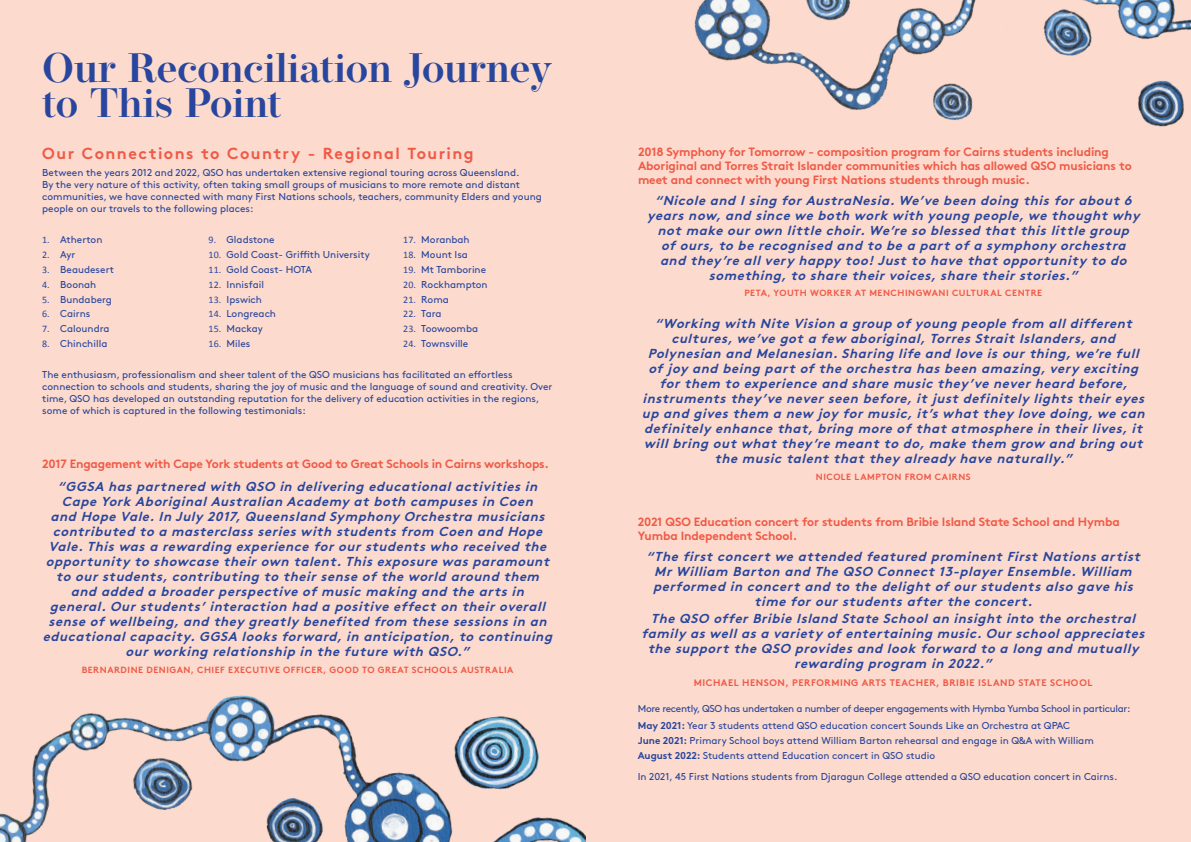
<style>
.page{position:relative;width:1191px;height:842px;background:#fff}
.page>*{position:absolute;margin:0;border:0;box-sizing:border-box;transform-origin:0 0}
.Headers__page{font:600 41px/35px "Operetta 12";color:#28469d}
.Sub_Head{font:700 16px "Brown";letter-spacing:.09em;color:#f05946}
.Copy{font:italic 700 13px/15px "Brown";color:#28469d;text-align:center}
.t1{font:700 12px/14px "Brown";letter-spacing:-.01em;color:#f05946}
.t2{font:10px/12px "Brown";color:#28469d}
.t3{font:10px "Brown";letter-spacing:-.03em;color:#28469d}
.Copy-2{font:700 9.5px "Brown";letter-spacing:.055em;color:#f05946}
.Copy-3{font:700 9px "Brown";letter-spacing:.055em;color:#f05946}
.s1{font-family:"Calibri"}
.s2{font-weight:700}
</style>
<div class="page">
<div style="left:0;top:0;width:604px;height:842px;background:#fcdacd"></div>
<img style="left:0;top:695px;width:586px;height:147px">
<div style="left:587px;top:0;width:604px;height:842px;background:#fcdacd"></div>
<img style="left:694px;top:0;width:497px;height:127px">
<p class="Headers__page" style="left:42px;top:51px;width:512px">Our Reconciliation Journey to This Point</p>
<p class="Sub_Head" style="left:42px;top:140px;width:433px">Our Connections to Country - Regional Touring</p>
<p class="t2" style="left:42px;top:166px;width:501px">Between the years 2012 and 2022, QSO has undertaken extensive regional touring across Queensland.<br>By the very nature of this activity, often taking small groups of musicians to more remote and distant communities, we have connected with many First Nations schools, teachers, community Elders and young people on our travels to the following places:</p>
<p class="t2" style="left:42px;top:233px;width:62px"><span class="s1">1.</span> Atherton</p>
<p class="t2" style="left:42px;top:248px;width:35px"><span class="s1">2.</span> Ayr</p>
<p class="t2" style="left:42px;top:263px;width:73px"><span class="s1">3.</span> Beaudesert</p>
<p class="t2" style="left:42px;top:277px;width:56px"><span class="s1">4.</span> Boonah</p>
<p class="t2" style="left:42px;top:292px;width:71px"><span class="s1">5.</span> Bundaberg</p>
<p class="t2" style="left:42px;top:307px;width:50px"><span class="s1">6.</span> Cairns</p>
<p class="t2" style="left:42px;top:322px;width:69px"><span class="s1">7.</span> Caloundra</p>
<p class="t2" style="left:42px;top:337px;width:67px"><span class="s1">8.</span> Chinchilla</p>
<p class="t2" style="left:403px;top:233px;width:68px"><span class="s1">17.</span> Moranbah</p>
<p class="t2" style="left:403px;top:248px;width:66px"><span class="s1">18.</span> Mount Isa</p>
<p class="t2" style="left:403px;top:263px;width:84px"><span class="s1">19.</span> Mt Tamborine</p>
<p class="t2" style="left:403px;top:277px;width:86px"><span class="s1">20.</span> Rockhampton</p>
<p class="t2" style="left:403px;top:292px;width:47px"><span class="s1">21.</span> Roma</p>
<p class="t2" style="left:403px;top:307px;width:40px"><span class="s1">22.</span> Tara</p>
<p class="t2" style="left:403px;top:322px;width:76px"><span class="s1">23.</span> Toowoomba</p>
<p class="t2" style="left:403px;top:337px;width:67px"><span class="s1">24.</span> Townsville</p>
<p class="t2" style="left:42px;top:368px;width:511px">The enthusiasm, professionalism and sheer talent of the QSO musicians has facilitated an effortless connection to schools and students, sharing the joy of music and the language of sound and creativity. Over time, QSO has developed an outstanding reputation for the delivery of education activities in the regions, some of which is captured in the following testimonials:</p>
<p class="t2" style="left:209px;top:233px;width:67px"><span class="s1">9.</span> Gladstone</p>
<p class="t2" style="left:209px;top:248px;width:163px"><span class="s1">10.</span> Gold Coast- Griffith University</p>
<p class="t2" style="left:209px;top:263px;width:105px"><span class="s1">11.</span> Gold Coast- HOTA</p>
<p class="t2" style="left:209px;top:277px;width:57px"><span class="s1">12.</span> Innisfail</p>
<p class="t2" style="left:209px;top:292px;width:55px"><span class="s1">13.</span> Ipswich</p>
<p class="t2" style="left:209px;top:307px;width:69px"><span class="s1">14.</span> Longreach</p>
<p class="t2" style="left:209px;top:322px;width:56px"><span class="s1">15.</span> Mackay</p>
<p class="t2" style="left:209px;top:337px;width:43px"><span class="s1">16.</span> Miles</p>
<p class="t1" style="left:42px;top:455px;width:508px">2017 Engagement with Cape York students at Good to Great Schools in Cairns workshops.</p>
<p class="Copy" style="left:43px;top:478px;width:515px">“GGSA haspartnered with QSO in delivering educationalactivitiesin Cape York AboriginalAustralian Academy atboth campusesin Coen<br>and Hope Vale.In July 2017,Queensland Symphony Orchestra musicians contributed to a masterclassserieswith studentsfrom Coen and Hope Vale.Thiswasa rewarding experience forourstudentswho received the opportunity to showcase theirown talent.Thisexposure wasparamount to ourstudents,contributing to theirsense ofthe world around them and added a broaderperspective ofmusic making and the artsin general.Ourstudents’interaction had a positive effecton theiroverall sense ofwellbeing,and they greatly benefited from these sessionsin an educationalcapacity.GGSA looksforward,in anticipation,to continuing ourworking relationship in the future with QSO.”</p>
<p class="Copy-3" style="left:82px;top:662px;width:433px">BERNARDINE DENIGAN, CHIEF EXECUTIVE OFFICER, GOOD TO GREAT SCHOOLS AUSTRALIA</p>
<p class="t1" style="left:638px;top:143px;width:495px">2018 Symphony for Tomorrow - composition program for Cairns students including<br>Aboriginal and Torres Strait Islander communities which has allowed QSO musicians to meet and connect with young First Nations students through music.</p>
<p class="Copy" style="left:647px;top:191px;width:498px">“Nicole and Ising forAustraNesia.We’ve been doing thisforabout6 yearsnow,and since we both work with young people,we thoughtwhy notmake ourown little choir.We’re so blessed thatthislittle group ofours,to be recognised and to be a partofa symphony orchestra and they’re allvery happy too!Justto have thatopportunity to do something,to share theirvoices,share theirstories.”</p>
<p class="Copy-3" style="left:744px;top:286px;width:299px">PETA, YOUTH WORKER AT MENCHINGWANI CULTURAL CENTRE</p>
<p class="Copy" style="left:642px;top:315px;width:509px">“Working with Nite Vision a group ofyoung people from alldifferent cultures,we’ve gota few aboriginal,TorresStraitIslanders,and Polynesian and Melanesian.Sharing life and love isourthing,we’re full ofjoy and being partofthe orchestra hasbeen amazing,very exciting forthem to experience and share music they’ve neverheard before, instrumentsthey’ve neverseen before,itjustdefinitely lightstheireyes up and givesthem a new joy formusic,it’swhatthey love doing,we can definitely enhance that,bring more ofthatatmosphere in theirlives,it willbring outwhatthey’re meantto do,make them grow and bring out the music talentthatthey already have naturally.”</p>
<p class="Copy-3" style="left:816px;top:469px;width:156px">NICOLE LAMPTON FROM CAIRNS</p>
<p class="t1" style="left:638px;top:513px;width:484px">2021 QSO Education concert for students from Bribie Island State School and Hymba<br>Yumba Independent School.</p>
<p class="Copy" style="left:646px;top:547px;width:500px">“The firstconcertwe attended featured prominentFirstNationsartist MrWilliam Barton and The QSO Connect13-playerEnsemble.William performed in concertand to the delightofourstudentsalso gave his time forourstudentsafterthe concert.</p>
<p class="Copy" style="left:641px;top:610px;width:509px">The QSO offerBribie Island State Schoolan insightinto the orchestral family aswellasa variety ofentertaining music.Ourschoolappreciates the supportthe QSO providesand look forward to a long and mutually rewarding program in 2022.”</p>
<p class="Copy-2" style="left:693px;top:674px;width:400px">MICHAEL HENSON, PERFORMING ARTS TEACHER, BRIBIE ISLAND STATE SCHOOL</p>
<p class="t3" style="left:638px;top:701px;width:494px">More recently, QSO has undertaken a number of deeper engagements with Hymba Yumba School in particular:</p>
<p class="t2" style="left:638px;top:719px;width:434px"><span class="s2">May 2021:</span> Year 3 students attend QSO education concert Sounds Like an Orchestra at QPAC</p>
<p class="t2" style="left:638px;top:734px;width:457px"><span class="s2">June 2021:</span> Primary School boys attend William Barton rehearsal and engage in Q&amp;A with William</p>
<p class="t2" style="left:638px;top:749px;width:299px"><span class="s2">August 2022:</span> Students attend Education concert in QSO studio</p>
<p class="t2" style="left:638px;top:769px;width:481px">In 2021, 45 First Nations students from Djaragun College attended a QSO education concert in Cairns.</p>
</div>
